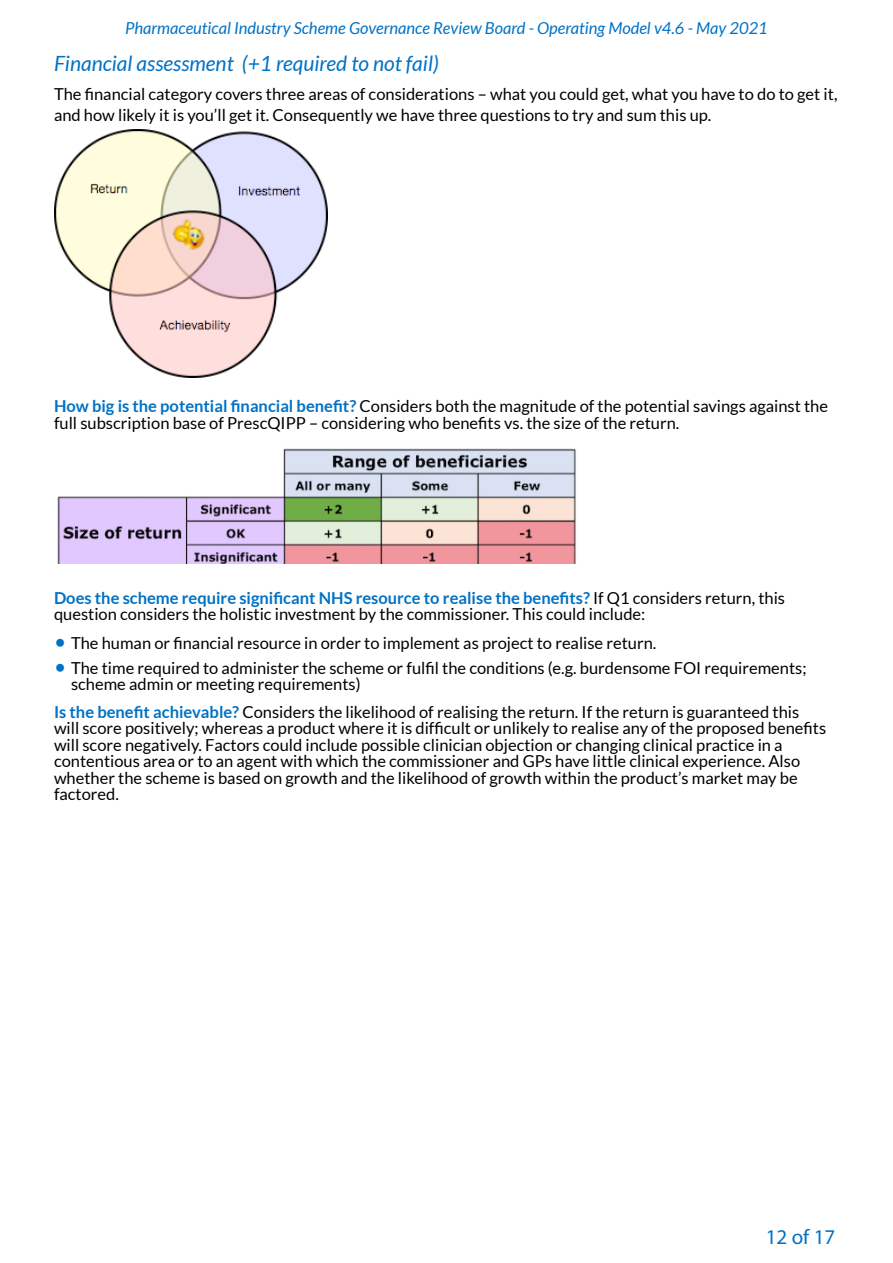
<style>
.page{position:relative;width:893px;height:1263px;background:#fff}
.page>*{position:absolute;margin:0;border:0;box-sizing:border-box;transform-origin:0 0}
.t1{font:italic 21px "Lato";color:#0072c6}
.t2{font:21px "Myriad Pro";color:#0072c6}
.t3{font:16.5px/16.5px "Lato";color:#000}
.t4{font:italic 16.5px "Lato";color:#0072c6}
.s1{font-weight:700;color:#0072c6}
.s2{font-size:21px;color:#0072c6}
</style>
<div class="page">
<img style="left:54px;top:129px;width:273px;height:249px">
<img style="left:57px;top:448px;width:519px;height:115px">
<p class="t4" style="left:125px;top:18px;width:644px">Pharmaceutical Industry Scheme Governance Review Board - Operating Model v4.6 - May 2021</p>
<p class="t1" style="left:54px;top:52px;width:386px">Financial assessment (+1 required to not fail)</p>
<p class="t3" style="left:54px;top:84px;width:785px;line-height:21px">The financial category covers three areas of considerations – what you could get, what you have to do to get it, and how likely it is you’ll get it. Consequently we have three questions to try and sum this up.</p>
<p class="t3" style="left:54px;top:398px;width:776px"><span class="s1">How big is the potential financial benefit?</span> Considers both the magnitude of the potential savings against the full subscription base of PrescQIPP – considering who benefits vs. the size of the return.</p>
<p class="t3" style="left:54px;top:589px;width:732px"><span class="s1">Does the scheme require significant NHS resource to realise the benefits?</span> If Q1 considers return, this question considers the holistic investment by the commissioner. This could include:</p>
<p class="t3" style="left:54px;top:635px;width:604px"><span class="s2">•</span> The human or financial resource in order to implement as project to realise return.</p>
<p class="t3" style="left:71px;top:660px;width:737px;text-indent:-17px"><span class="s2">•</span> The time required to administer the scheme or fulfil the conditions (e.g. burdensome FOI requirements; scheme admin or meeting requirements)</p>
<p class="t3" style="left:54px;top:703px;width:774px"><span class="s1">Is the benefit achievable?</span> Considers the likelihood of realising the return. If the return is guaranteed this will score positively; whereas a product where it is difficult or unlikely to realise any of the proposed benefits will score negatively. Factors could include possible clinician objection or changing clinical practice in a contentious area or to an agent with which the commissioner and GPs have little clinical experience. Also whether the scheme is based on growth and the likelihood of growth within the product’s market may be factored.</p>
<p class="t2" style="left:766px;top:1224px;width:71px">12 of 17</p>
</div>
